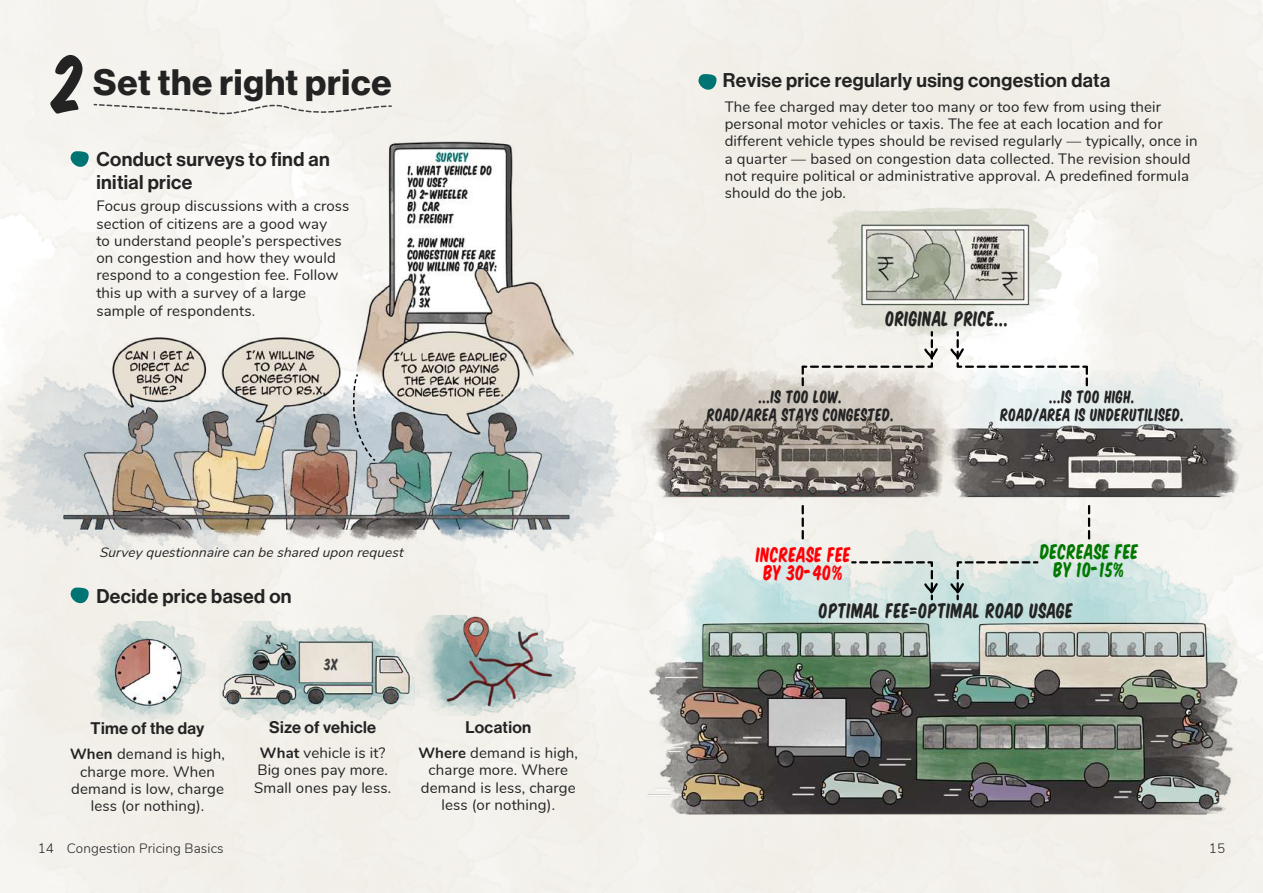
<style>
.page{position:relative;width:1263px;height:893px;background:#fff}
.page>*{position:absolute;margin:0;border:0;box-sizing:border-box;transform-origin:0 0}
.t1{font:75px "Komika Title";color:#232323}
.t2{font:36px "N Haas Grotesk DS Pro 75 Bd";letter-spacing:.02em;color:#232323}
.t3{font:19.5px/22.5px "N Haas Grotesk DS Pro 65 Md";letter-spacing:.02em;color:#232323}
.t4{font:19.5px "Komika Title";letter-spacing:.02em;color:#232323}
.t5{font:19.5px/18px "Komika Title";letter-spacing:.02em;color:#ff0007;text-align:center}
.t6{font:19.5px/18px "Komika Title";letter-spacing:.02em;color:#007800;text-align:center}
.t7{font:16.5px/18px "Komika Title";letter-spacing:.02em;color:#232323;text-align:center}
.t8{font:16.5px "N Haas Grotesk DS Pro 65 Md";letter-spacing:.02em;color:#232323}
.t9{font:15px/17.2px "Nunito";letter-spacing:.01em;color:#232323;text-align:center}
.t10{font:15px "Komika Title";color:#414042}
.t11{font:italic 13.5px "Nunito";color:#232323}
.t12{font:300 13.5px "Nunito";letter-spacing:.01em;color:#232324}
.t13{font:300 13.5px "Nunito";color:#252323}
.t14{font:12px "Komika Title";color:#414042}
.s1{font-weight:700}
</style>
<div class="page">
<img style="left:631px;top:156px;width:632px;height:737px">
<svg style="left:802px;top:506px;width:2px;height:32px"></svg>
<svg style="left:1088px;top:506px;width:2px;height:32px"></svg>
<img style="left:414px;top:616px;width:163px;height:99px">
<img style="left:219px;top:622px;width:195px;height:108px">
<img style="left:88px;top:622px;width:118px;height:108px">
<svg style="left:70px;top:587px;width:21px;height:20px"></svg>
<svg style="left:698px;top:74px;width:21px;height:20px"></svg>
<svg style="left:93px;top:102px;width:300px;height:14px"></svg>
<img style="left:0;top:116px;width:631px;height:460px">
<svg style="left:800px;top:330px;width:140px;height:55px;background:#e5e3de"></svg>
<svg style="left:850px;top:560px;width:90px;height:41px;background:#cfd9d5"></svg>
<svg style="left:948px;top:330px;width:141px;height:55px"></svg>
<svg style="left:948px;top:560px;width:92px;height:41px;background:#c5d5d2"></svg>
<svg style="left:352px;top:372px;width:25px;height:91px"></svg>
<h1 class="t1" style="left:54px;top:27px;width:32px">2</h1>
<h2 class="t2" style="left:93px;top:62px;width:300px">Set the right price</h2>
<h3 class="t3" style="left:96px;top:149px;width:235px">Conduct surveys to find an initial price</h3>
<p class="t9" style="left:96px;top:197px;width:255px;text-align:left">Focus group discussions with a cross section of citizens are a good way<br>to understand people’s perspectives on congestion and how they would respond to a congestion fee. Follow this up with a survey of a large sample of respondents.</p>
<p class="t11" style="left:99px;top:542px;width:308px">Survey questionnaire can be shared upon request</p>
<h3 class="t3" style="left:96px;top:585px;width:197px">Decide price based on</h3>
<p class="t8" style="left:91px;top:718px;width:115px">Time of the day</p>
<p class="t9" style="left:70px;top:745px;width:156px"><span class="s1">When</span> demand is high, charge more. When demand is low, charge less (or nothing).</p>
<p class="t14" style="left:266px;top:631px;width:7px">X</p>
<p class="t14" style="left:251px;top:682px;width:12px">2X</p>
<p class="t10" style="left:324px;top:653px;width:16px">3X</p>
<p class="t8" style="left:269px;top:717px;width:108px">Size of vehicle</p>
<p class="t9" style="left:254px;top:743px;width:138px"><span class="s1">What</span> vehicle is it?<br>Big ones pay more.<br>Small ones pay less.</p>
<p class="t8" style="left:465px;top:717px;width:67px">Location</p>
<p class="t9" style="left:418px;top:743px;width:161px"><span class="s1">Where</span> demand is high, charge more. Where demand is less, charge less (or nothing).</p>
<h3 class="t3" style="left:723px;top:69px;width:389px">Revise price regularly using congestion data</h3>
<p class="t9" style="left:725px;top:97px;width:474px;text-align:left">The fee charged may deter too many or too few from using their personal motor vehicles or taxis. The fee at each location and for different vehicle types should be revised regularly — typically, once in a quarter — based on congestion data collected. The revision should not require political or administrative approval. A predefined formula should do the job.</p>
<h3 class="t4" style="left:886px;top:304px;width:125px">ORIGINAL PRICE...</h3>
<p class="t7" style="left:707px;top:387px;width:189px">...IS TOO LOW.<br>ROAD/AREA STAYS CONGESTED.</p>
<p class="t7" style="left:1000px;top:387px;width:185px">...IS TOO HIGH.<br>ROAD/AREA IS UNDERUTILISED.</p>
<h3 class="t5" style="left:756px;top:545px;width:96px">INCREASE FEE<br>BY 30-40%</h3>
<h3 class="t6" style="left:1040px;top:541px;width:100px">DECREASE FEE<br>BY 10-15%</h3>
<h3 class="t4" style="left:819px;top:596px;width:256px">OPTIMAL FEE=OPTIMAL ROAD USAGE</h3>
<p class="t12" style="left:38px;top:838px;width:187px">14 Congestion Pricing Basics</p>
<p class="t13" style="left:1209px;top:838px;width:18px">15</p>
</div>
